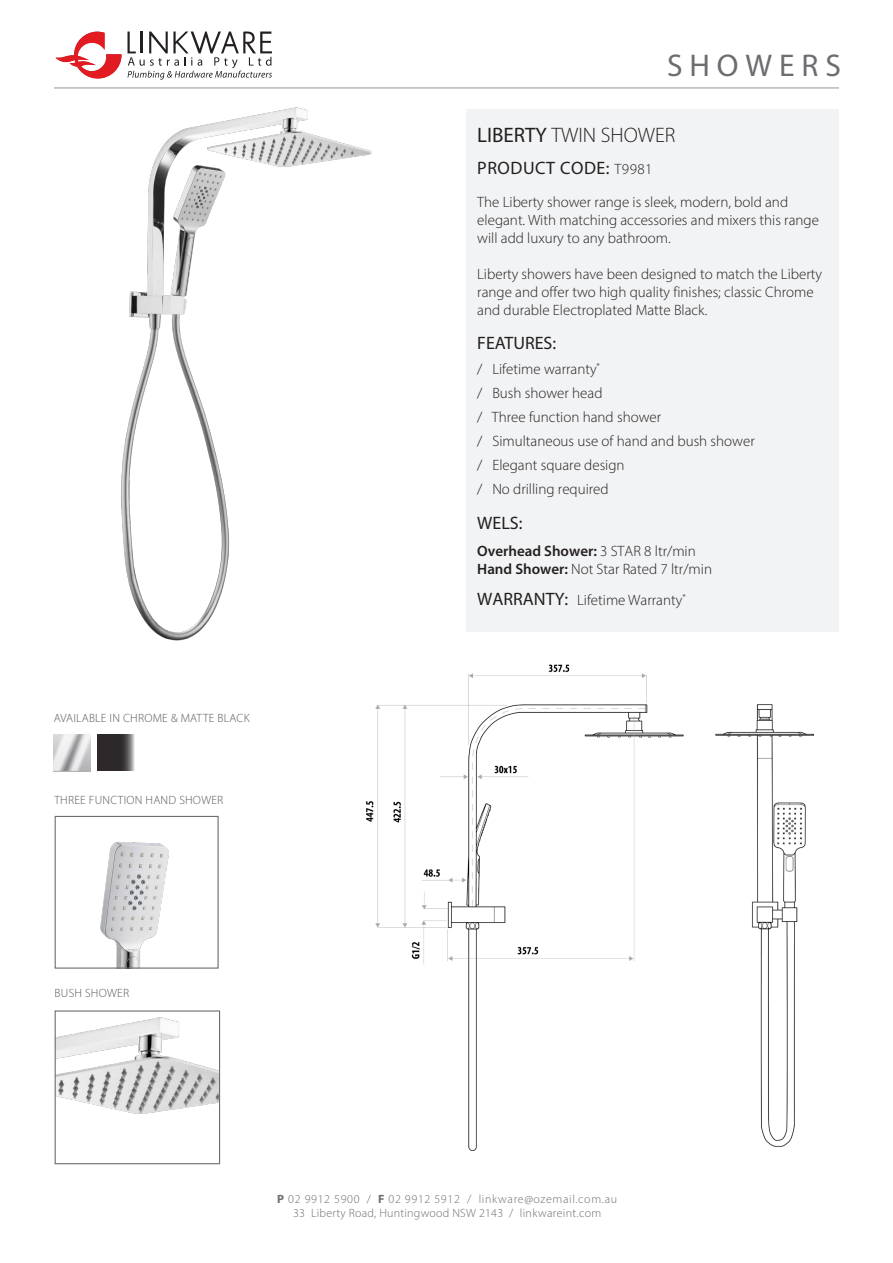
<style>
.page{position:relative;width:893px;height:1263px;background:#fff}
.page>*{position:absolute;margin:0;border:0;box-sizing:border-box;transform-origin:0 0}
.t1{font:31.5px "Myriad Pro";letter-spacing:.22em;color:#6c6d70}
.t2{font:300 21px "Myriad Pro";color:#231f20}
.t3{font:18px "Myriad Pro";letter-spacing:.03em;color:#231f20}
.t4{font:18px "Myriad Pro";color:#231f20}
.t5{font:300 15px/18px "Myriad Pro";color:#231f20}
.t6{font:300 12px "Myriad Pro";letter-spacing:.02em;color:#57585a}
.t7{font:300 12px "Myriad Pro";letter-spacing:.03em;color:#6c6d70}
.t8{font:300 12px "Myriad Pro";letter-spacing:.055em;color:#6c6d70}
.s1{font-weight:400}
.s2{font-weight:300;font-size:15px}
.s3{font-weight:600}
.s4{font-weight:400;font-size:18px}
.s5{font-weight:700}
</style>
<div class="page">
<div style="left:466px;top:109px;width:373px;height:522px;background:#f2f3f4"></div>
<hr style="left:54px;top:88px;width:785px;height:1px;background:#939598">
<svg style="left:55px;top:32px;width:66px;height:40px"></svg>
<svg style="left:128px;top:31px;width:144px;height:38px"></svg>
<img style="left:100px;top:841px;width:69px;height:126px">
<div style="left:55px;top:816px;width:164px;height:153px;border:1px solid #6c6d70"></div>
<img style="left:57px;top:1017px;width:161px;height:97px">
<div style="left:55px;top:1010px;width:165px;height:154px;border:1px solid #6c6d70"></div>
<svg style="left:53px;top:734px;width:38px;height:37px"></svg>
<svg style="left:97px;top:734px;width:38px;height:37px"></svg>
<img style="left:366px;top:664px;width:447px;height:487px">
<img style="left:81px;top:70px;width:298px;height:571px">
<p class="t6" style="left:54px;top:710px;width:197px">AVAILABLE IN CHROME &amp; MATTE BLACK</p>
<p class="t6" style="left:54px;top:793px;width:170px">THREE FUNCTION HAND SHOWER</p>
<p class="t6" style="left:55px;top:986px;width:76px">BUSH SHOWER</p>
<p class="t1" style="left:667px;top:46px;width:175px">SHOWERS</p>
<p class="t2" style="left:477px;top:123px;width:200px"><span class="s1">LIBERTY</span> TWIN SHOWER</p>
<p class="t3" style="left:477px;top:157px;width:177px">PRODUCT CODE: <span class="s2">T9981</span></p>
<p class="t5" style="left:477px;top:192px;width:343px">The Liberty shower range is sleek, modern, bold and elegant. With matching accessories and mixers this range will add luxury to any bathroom.</p>
<p class="t5" style="left:477px;top:264px;width:346px">Liberty showers have been designed to match the Liberty range and offer two high quality finishes; classic Chrome and durable Electroplated Matte Black.</p>
<p class="t4" style="left:477px;top:332px;width:80px">FEATURES:</p>
<p class="t5" style="left:477px;top:357px;width:279px;line-height:24px">/ Lifetime warranty<sup>*<br></sup>/ Bush shower head<br>/ Three function hand shower<br>/ Simultaneous use of hand and bush shower / Elegant square design<br>/ No drilling required</p>
<p class="t4" style="left:477px;top:511px;width:47px">WELS:</p>
<p class="t5" style="left:477px;top:542px;width:236px"><span class="s3">Overhead Shower:</span> 3 STAR 8 ltr/min<br><span class="s3">Hand Shower:</span> Not Star Rated 7 ltr/min</p>
<p class="t5" style="left:477px;top:591px;width:210px"><span class="s4">WARRANTY:</span> Lifetime Warranty<sup>*</sup></p>
<p class="t8" style="left:277px;top:1191px;width:341px"><span class="s5">P</span> 02 9912 5900 / <span class="s5">F</span> 02 9912 5912 / linkware@ozemail.com.au</p>
<p class="t7" style="left:293px;top:1206px;width:310px">33 Liberty Road, Huntingwood NSW 2143 / linkwareint.com</p>
</div>
